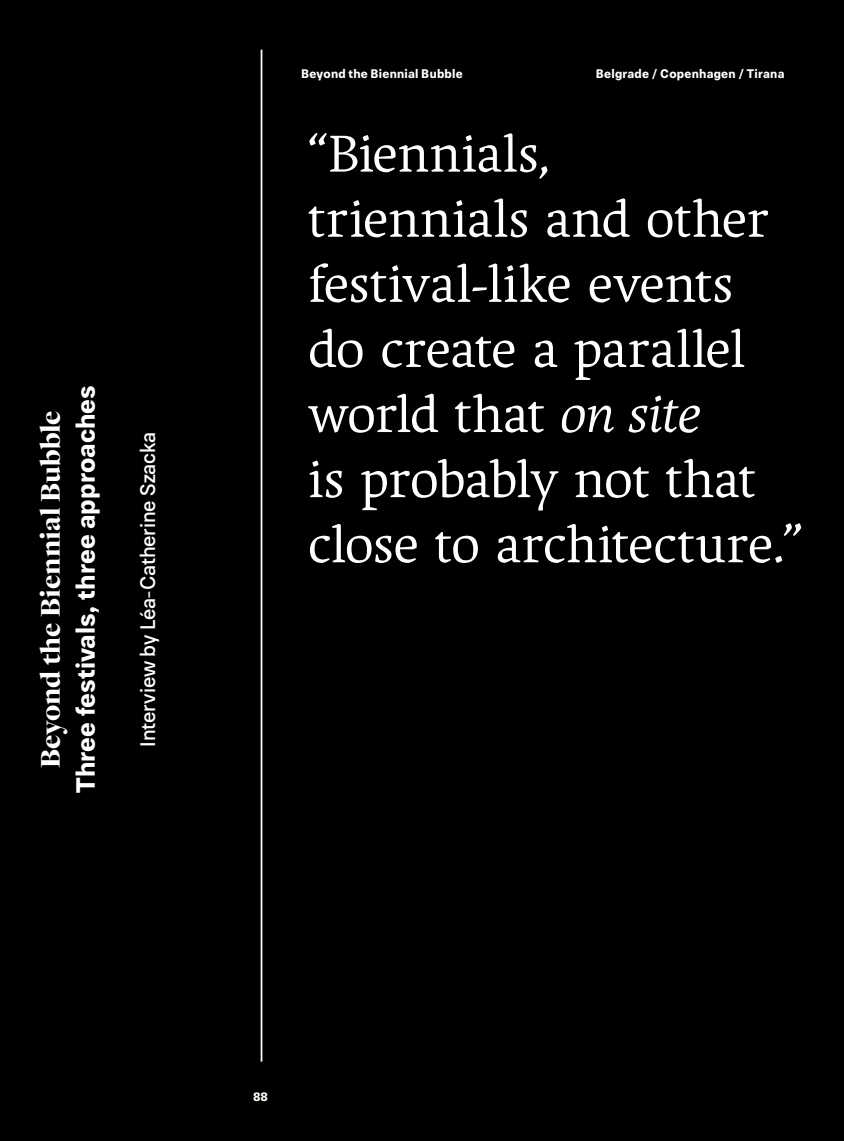
<style>
.page{position:relative;width:844px;height:1141px;background:#fff}
.page>*{position:absolute;margin:0;border:0;box-sizing:border-box;transform-origin:0 0}
.t1{font:54.25px/65.1px "Ergilo";letter-spacing:-.01em;color:#fff}
.t2{font:900 29.75px "Freight Disp Pro";letter-spacing:-.005em;color:#fff}
.t3{font:700 26.25px "Paul Grotesk";letter-spacing:.005em;color:#fff}
.t4{font:500 21px "Paul Grotesk";color:#fff}
.t5{font:700 12.42px "Paul Grotesk";letter-spacing:.025em;color:#fff}
.t6{font:700 12.42px "Paul Grotesk";color:#fffef9}
.s1{font-style:italic}
</style>
<div class="page">
<div style="left:0;top:0;width:843px;height:1141px;background:#000"></div>
<hr style="left:260px;top:50px;width:2px;height:1012px;background:#fffef9">
<p class="t2" style="left:31px;top:768px;width:359px;rotate:-90deg">Beyond the Biennial Bubble</p>
<p class="t3" style="left:70px;top:793px;width:409px;rotate:-90deg">Three festivals, three approaches</p>
<p class="t4" style="left:135px;top:747px;width:316px;rotate:-90deg">Interview by Léa-Catherine Szacka</p>
<p class="t5" style="left:301px;top:67px;width:163px">Beyond the Biennial Bubble</p>
<p class="t5" style="left:595px;top:67px;width:190px">Belgrade / Copenhagen / Tirana</p>
<p class="t1" style="left:308px;top:122px;width:498px">“Biennials,<br>triennials and other festival‑like events<br>do create a parallel world that <span class="s1">on site<br></span>is probably not that close to architecture.”</p>
<p class="t6" style="left:253px;top:1090px;width:16px">88</p>
</div>
